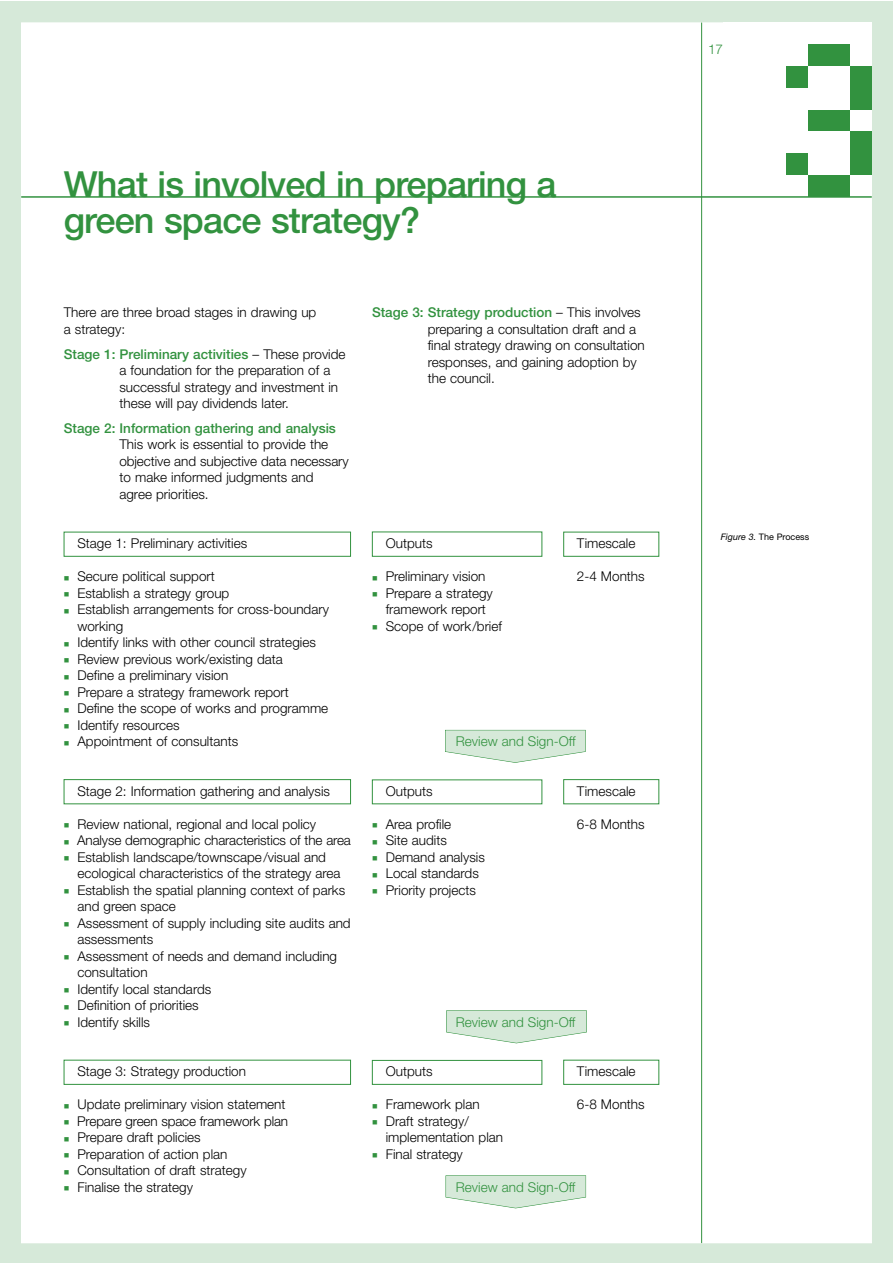
<style>
.page{position:relative;width:893px;height:1263px;background:#fff}
.page>*{position:absolute;margin:0;border:0;box-sizing:border-box;transform-origin:0 0}
.t1{font:500 36px/36px "Helvetica Neue";letter-spacing:-.02em;color:#32923f}
.t2{font:300 13.5px/16.5px "Helvetica Neue";color:#000}
.t3{font:300 13.5px "Helvetica Neue";color:#32923f}
.t4{font:500 13.5px "Helvetica Neue";color:#32923f}
.t5{font:9px "Helvetica Neue";color:#000}
.s1{font-weight:500;color:#32923f}
.s2{color:#32923f}
.s3{font-style:italic}
</style>
<div class="page">
<div style="left:0;top:1px;width:892px;height:1262px;background:#d6e9d9"></div>
<div style="left:22px;top:23px;width:849px;height:1220px;background:#fff"></div>
<svg style="left:446px;top:1010px;width:141px;height:33px;background:#d6e9d9"></svg>
<svg style="left:445px;top:1175px;width:141px;height:33px;background:#d6e9d9"></svg>
<svg style="left:445px;top:730px;width:141px;height:33px"></svg>
<div style="left:64px;top:532px;width:287px;height:25px;border:1px solid #32923f"></div>
<div style="left:372px;top:532px;width:170px;height:25px;border:1px solid #32923f"></div>
<div style="left:563px;top:532px;width:96px;height:25px;border:1px solid #32923f"></div>
<div style="left:64px;top:779px;width:287px;height:25px;border:1px solid #32923f"></div>
<div style="left:563px;top:779px;width:96px;height:25px;border:1px solid #32923f"></div>
<div style="left:64px;top:1060px;width:287px;height:25px;border:1px solid #32923f"></div>
<div style="left:372px;top:1060px;width:170px;height:25px;border:1px solid #32923f"></div>
<div style="left:563px;top:1060px;width:96px;height:25px;border:1px solid #32923f"></div>
<div style="left:787px;top:66px;width:21px;height:22px;background:#32923f"></div>
<div style="left:808px;top:44px;width:21px;height:22px;background:#32923f"></div>
<div style="left:808px;top:110px;width:21px;height:22px;background:#32923f"></div>
<div style="left:829px;top:44px;width:21px;height:22px;background:#32923f"></div>
<div style="left:829px;top:110px;width:21px;height:22px;background:#32923f"></div>
<div style="left:787px;top:153px;width:21px;height:22px;background:#32923f"></div>
<div style="left:808px;top:175px;width:21px;height:22px;background:#32923f"></div>
<div style="left:829px;top:175px;width:21px;height:22px;background:#32923f"></div>
<div style="left:850px;top:23px;width:22px;height:21px;background:#fff"></div>
<div style="left:850px;top:44px;width:22px;height:22px;background:#fff"></div>
<div style="left:850px;top:66px;width:22px;height:22px;background:#32923f"></div>
<div style="left:850px;top:88px;width:22px;height:22px;background:#32923f"></div>
<div style="left:850px;top:110px;width:22px;height:22px;background:#fff"></div>
<div style="left:850px;top:132px;width:22px;height:21px;background:#32923f"></div>
<div style="left:850px;top:153px;width:22px;height:22px;background:#32923f"></div>
<div style="left:850px;top:175px;width:22px;height:22px;background:#fff"></div>
<hr style="left:701px;top:23px;width:1px;height:1220px;background:#32923f">
<hr style="left:21px;top:197px;width:851px;height:1px;background:#32923f">
<h1 class="t1" style="left:64px;top:170px;width:494px">What is involved in preparing a green space strategy?</h1>
<p class="t2" style="left:64px;top:305px;width:254px">There are three broad stages in drawing up a strategy:</p>
<p class="t2" style="left:119px;top:347px;width:228px;text-indent:-56px"><span class="s1">Stage 1: Preliminary activities</span> – These provide a foundation for the preparation of a successful strategy and investment in these will pay dividends later.</p>
<p class="t4" style="left:64px;top:423px;width:274px">Stage 2: Information gathering and analysis</p>
<p class="t2" style="left:119px;top:437px;width:231px">This work is essential to provide the objective and subjective data necessary to make informed judgments and agree priorities.</p>
<p class="t2" style="left:428px;top:305px;width:218px;text-indent:-56px"><span class="s1">Stage 3: Strategy production</span> – This involves preparing a consultation draft and a final strategy drawing on consultation responses, and gaining adoption by the council.</p>
<p class="t2" style="left:77px;top:536px;width:171px">Stage 1: Preliminary activities</p>
<p class="t2" style="left:386px;top:536px;width:48px">Outputs</p>
<p class="t2" style="left:577px;top:536px;width:60px">Timescale</p>
<p class="t2" style="left:64px;top:569px;width:152px"><span class="s2">■</span> Secure political support</p>
<p class="t2" style="left:64px;top:586px;width:167px"><span class="s2">■</span> Establish a strategy group</p>
<p class="t2" style="left:77px;top:602px;width:253px;text-indent:-14px"><span class="s2">■</span> Establish arrangements for cross-boundary working</p>
<p class="t2" style="left:64px;top:635px;width:254px"><span class="s2">■</span> Identify links with other council strategies</p>
<p class="t2" style="left:64px;top:652px;width:221px"><span class="s2">■</span> Review previous work/existing data</p>
<p class="t2" style="left:64px;top:668px;width:166px"><span class="s2">■</span> Define a preliminary vision</p>
<p class="t2" style="left:64px;top:685px;width:227px"><span class="s2">■</span> Prepare a strategy framework report</p>
<p class="t2" style="left:64px;top:701px;width:266px"><span class="s2">■</span> Define the scope of works and programme</p>
<p class="t2" style="left:64px;top:718px;width:117px"><span class="s2">■</span> Identify resources</p>
<p class="t2" style="left:64px;top:734px;width:176px"><span class="s2">■</span> Appointment of consultants</p>
<p class="t2" style="left:577px;top:569px;width:69px">2-4 Months</p>
<p class="t2" style="left:372px;top:569px;width:115px"><span class="s2">■</span> Preliminary vision</p>
<p class="t2" style="left:372px;top:586px;width:122px;text-align:center"><span class="s2">■</span> Prepare a strategy framework report</p>
<p class="t2" style="left:372px;top:619px;width:131px"><span class="s2">■</span> Scope of work/brief</p>
<p class="t3" style="left:456px;top:737px;width:121px">Review and Sign-Off</p>
<p class="t2" style="left:77px;top:784px;width:254px">Stage 2: Information gathering and analysis</p>
<p class="t2" style="left:386px;top:784px;width:48px">Outputs</p>
<p class="t2" style="left:577px;top:784px;width:60px">Timescale</p>
<p class="t2" style="left:64px;top:817px;width:254px"><span class="s2">■</span> Review national, regional and local policy</p>
<p class="t2" style="left:64px;top:833px;width:289px"><span class="s2">■</span> Analyse demographic characteristics of the area</p>
<p class="t2" style="left:77px;top:850px;width:265px;text-indent:-14px"><span class="s2">■</span> Establish landscape/townscape/visual and ecological characteristics of the strategy area</p>
<p class="t2" style="left:77px;top:883px;width:269px;text-indent:-14px"><span class="s2">■</span> Establish the spatial planning context of parks and green space</p>
<p class="t2" style="left:77px;top:916px;width:275px;text-indent:-14px"><span class="s2">■</span> Assessment of supply including site audits and assessments</p>
<p class="t2" style="left:77px;top:949px;width:261px;text-indent:-14px"><span class="s2">■</span> Assessment of needs and demand including consultation</p>
<p class="t2" style="left:64px;top:982px;width:149px"><span class="s2">■</span> Identify local standards</p>
<p class="t2" style="left:64px;top:998px;width:136px"><span class="s2">■</span> Definition of priorities</p>
<p class="t2" style="left:64px;top:1015px;width:88px"><span class="s2">■</span> Identify skills</p>
<p class="t2" style="left:372px;top:817px;width:81px"><span class="s2">■</span> Area profile</p>
<p class="t2" style="left:372px;top:833px;width:76px"><span class="s2">■</span> Site audits</p>
<p class="t2" style="left:372px;top:850px;width:114px"><span class="s2">■</span> Demand analysis</p>
<p class="t2" style="left:372px;top:866px;width:108px"><span class="s2">■</span> Local standards</p>
<p class="t2" style="left:372px;top:883px;width:105px"><span class="s2">■</span> Priority projects</p>
<p class="t2" style="left:577px;top:817px;width:69px">6-8 Months</p>
<p class="t3" style="left:456px;top:1017px;width:121px">Review and Sign-Off</p>
<p class="t2" style="left:77px;top:1064px;width:170px">Stage 3: Strategy production</p>
<p class="t2" style="left:386px;top:1064px;width:48px">Outputs</p>
<p class="t2" style="left:577px;top:1064px;width:60px">Timescale</p>
<p class="t2" style="left:64px;top:1097px;width:223px"><span class="s2">■</span> Update preliminary vision statement</p>
<p class="t2" style="left:64px;top:1114px;width:226px"><span class="s2">■</span> Prepare green space framework plan</p>
<p class="t2" style="left:64px;top:1130px;width:139px"><span class="s2">■</span> Prepare draft policies</p>
<p class="t2" style="left:64px;top:1147px;width:165px"><span class="s2">■</span> Preparation of action plan</p>
<p class="t2" style="left:64px;top:1163px;width:184px"><span class="s2">■</span> Consultation of draft strategy</p>
<p class="t2" style="left:64px;top:1180px;width:131px"><span class="s2">■</span> Finalise the strategy</p>
<p class="t2" style="left:577px;top:1097px;width:69px">6-8 Months</p>
<p class="t2" style="left:372px;top:1097px;width:109px"><span class="s2">■</span> Framework plan</p>
<p class="t2" style="left:386px;top:1114px;width:119px;text-indent:-14px"><span class="s2">■</span> Draft strategy/ implementation plan</p>
<p class="t2" style="left:372px;top:1147px;width:92px"><span class="s2">■</span> Final strategy</p>
<p class="t3" style="left:456px;top:1182px;width:121px">Review and Sign-Off</p>
<p class="t3" style="left:708px;top:44px;width:17px">17</p>
<p class="t5" style="left:721px;top:534px;width:90px"><span class="s3">Figure 3.</span> The Process</p>
</div>
